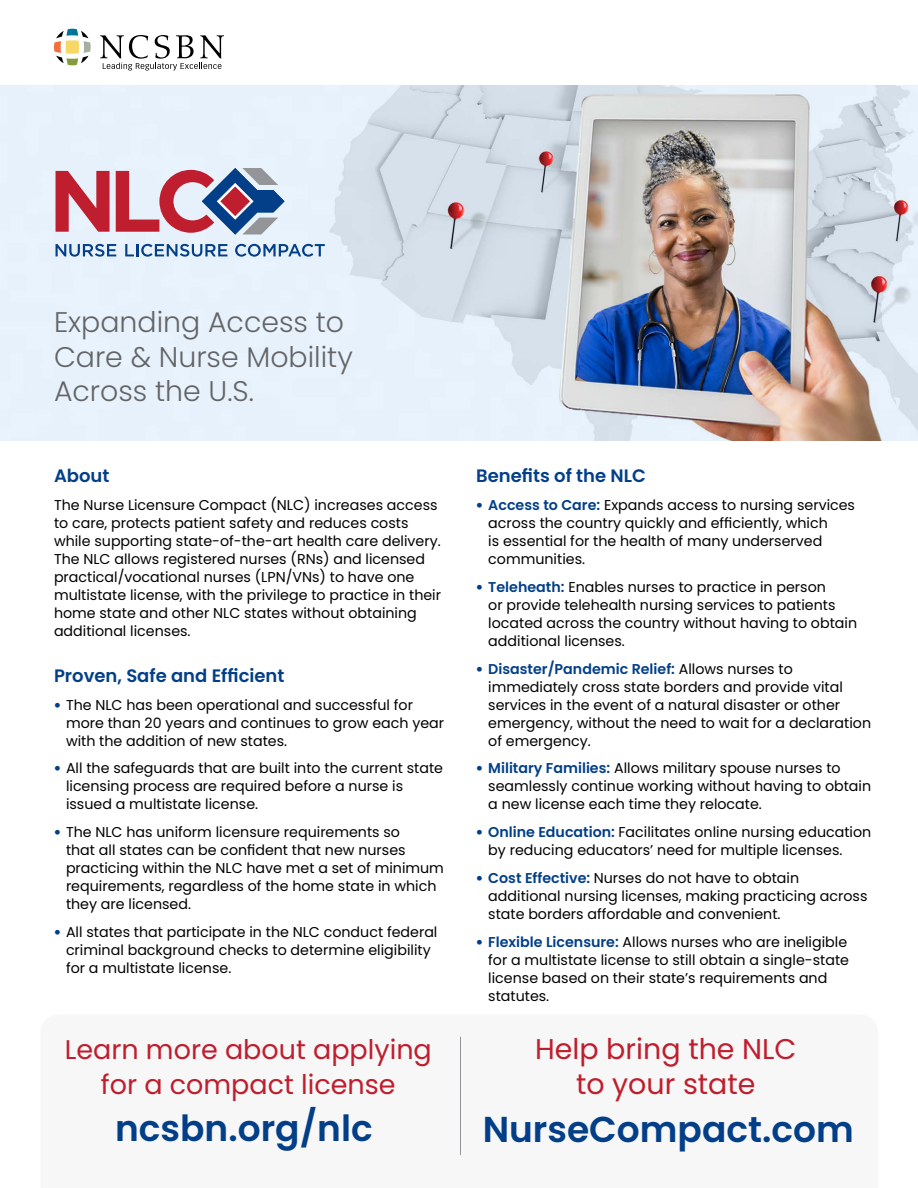
<style>
.page{position:relative;width:918px;height:1188px;background:#fff}
.page>*{position:absolute;margin:0;border:0;box-sizing:border-box;transform-origin:0 0}
.t1{font:600 36px "Poppins";color:#023f88}
.t2{font:28.5px/34.5px "Poppins";color:#be1e2d;text-align:center}
.t3{font:300 28.35px/34.7px "Poppins";color:#636466}
.t4{font:27px/34.5px "Poppins";color:#be1e2d;text-align:center}
.t5{font:600 18px "Poppins";color:#023f88}
.t6{font:14.25px/18px "Poppins";color:#000}
.s1{font-family:"Avenir LT Std";font-weight:300;font-size:13.5px;color:#023f88}
.s2{font-weight:600;color:#023f88}
</style>
<div class="page">
<img style="left:0;top:86px;width:918px;height:354px">
<svg style="left:56px;top:244px;width:60px;height:13px"></svg>
<svg style="left:125px;top:244px;width:102px;height:13px"></svg>
<svg style="left:235px;top:244px;width:90px;height:13px"></svg>
<svg style="left:56px;top:171px;width:54px;height:61px;background:#cc6774"></svg>
<svg style="left:116px;top:168px;width:169px;height:67px;background:#b193a8"></svg>
<svg style="left:54px;top:29px;width:37px;height:36px"></svg>
<svg style="left:100px;top:35px;width:124px;height:36px"></svg>
<hr style="left:460px;top:1037px;width:1px;height:118px;background:#939598">
<h3 class="t3" style="left:54px;top:305px;width:300px">Expanding Access to<br>Care &amp; Nurse Mobility<br>Across the U.S.</h3>
<p class="t5" style="left:54px;top:466px;width:57px">About</p>
<p class="t6" style="left:54px;top:496px;width:389px">The Nurse Licensure Compact (NLC) increases access to care, protects patient safety and reduces costs while supporting state-of-the-art health care delivery.<br>The NLC allows registered nurses (RNs) and licensed practical/vocational nurses (LPN/VNs) to have one multistate license, with the privilege to practice in their home state and other NLC states without obtaining additional licenses.</p>
<p class="t5" style="left:54px;top:665px;width:232px">Proven, Safe and Efficient</p>
<p class="t6" style="left:66px;top:696px;width:380px;text-indent:-12px"><span class="s1">•</span> The NLC has been operational and successful for more than 20 years and continues to grow each year with the addition of new states.</p>
<p class="t6" style="left:66px;top:760px;width:379px;text-indent:-12px"><span class="s1">•</span> All the safeguards that are built into the current state licensing process are required before a nurse is issued a multistate license.</p>
<p class="t6" style="left:66px;top:823px;width:379px;text-indent:-12px"><span class="s1">•</span> The NLC has uniform licensure requirements so<br>that all states can be confident that new nurses practicing within the NLC have met a set of minimum requirements, regardless of the home state in which they are licensed.</p>
<p class="t6" style="left:66px;top:923px;width:373px;text-indent:-12px"><span class="s1">•</span> All states that participate in the NLC conduct federal criminal background checks to determine eligibility for a multistate license.</p>
<h3 class="t4" style="left:65px;top:1033px;width:369px">Learn more about applying for a compact license</h3>
<h1 class="t1" style="left:115px;top:1108px;width:259px">ncsbn.org/nlc</h1>
<p class="t5" style="left:476px;top:466px;width:171px">Benefits of the NLC</p>
<p class="t6" style="left:488px;top:496px;width:368px;text-indent:-12px"><span class="s1">•</span> <span class="s2">Access to Care:</span> Expands access to nursing services across the country quickly and efficiently, which<br>is essential for the health of many underserved communities.</p>
<p class="t6" style="left:488px;top:578px;width:370px;text-indent:-12px"><span class="s1">•</span> <span class="s2">Teleheath:</span> Enables nurses to practice in person<br>or provide telehealth nursing services to patients located across the country without having to obtain additional licenses.</p>
<p class="t6" style="left:488px;top:660px;width:384px;text-indent:-12px"><span class="s1">•</span> <span class="s2">Disaster/Pandemic Relief:</span> Allows nurses to immediately cross state borders and provide vital services in the event of a natural disaster or other emergency, without the need to wait for a declaration of emergency.</p>
<p class="t6" style="left:488px;top:760px;width:384px;text-indent:-12px"><span class="s1">•</span> <span class="s2">Military Families:</span> Allows military spouse nurses to seamlessly continue working without having to obtain a new license each time they relocate.</p>
<p class="t6" style="left:488px;top:823px;width:385px;text-indent:-12px"><span class="s1">•</span> <span class="s2">Online Education:</span> Facilitates online nursing education by reducing educators’ need for multiple licenses.</p>
<p class="t6" style="left:488px;top:869px;width:381px;text-indent:-12px"><span class="s1">•</span> <span class="s2">Cost Effective:</span> Nurses do not have to obtain additional nursing licenses, making practicing across state borders affordable and convenient.</p>
<p class="t6" style="left:488px;top:933px;width:362px;text-indent:-12px"><span class="s1">•</span> <span class="s2">Flexible Licensure:</span> Allows nurses who are ineligible for a multistate license to still obtain a single-state license based on their state’s requirements and statutes.</p>
<h2 class="t2" style="left:535px;top:1032px;width:263px">Help bring the NLC to your state</h2>
<h1 class="t1" style="left:483px;top:1108px;width:373px">NurseCompact.com</h1>
</div>
